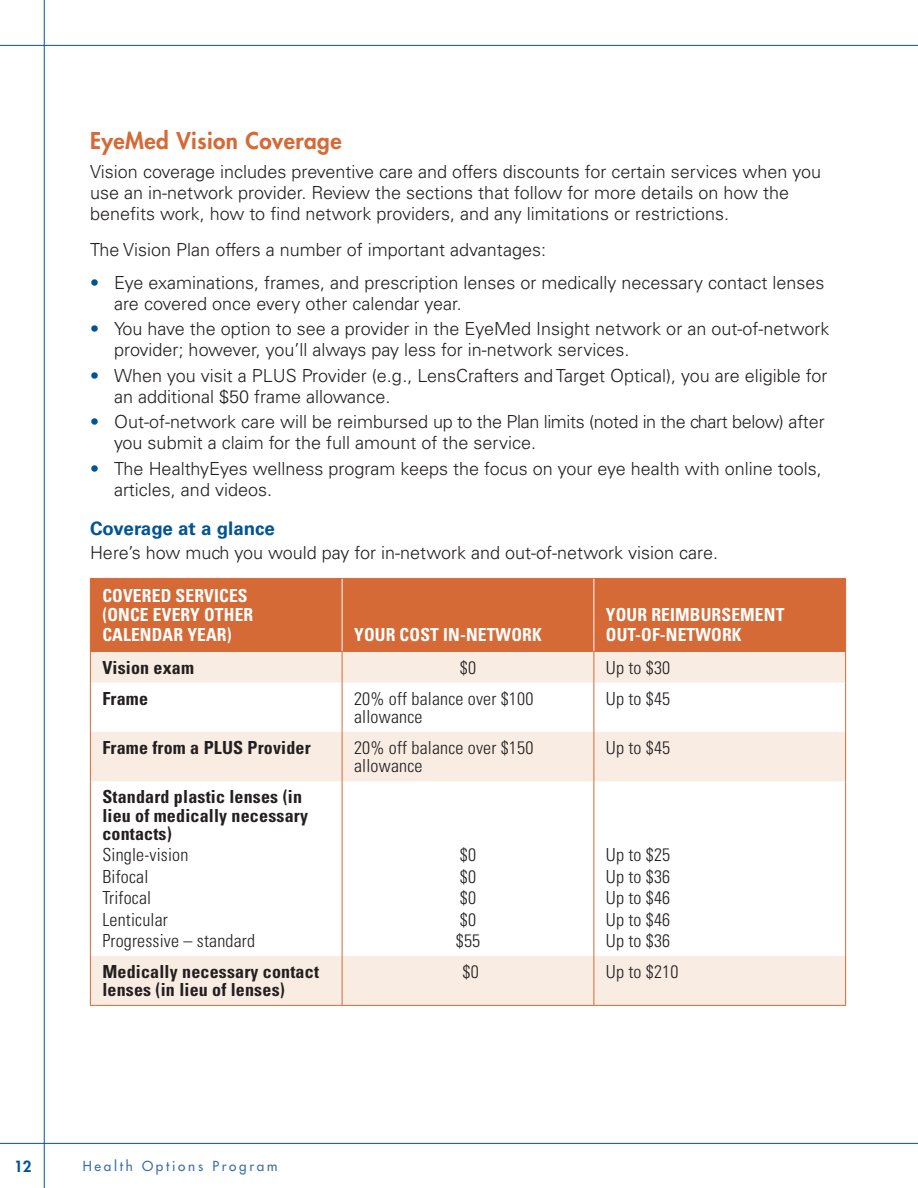
<style>
.page{position:relative;width:918px;height:1188px;background:#fff}
.page>*{position:absolute;margin:0;border:0;box-sizing:border-box;transform-origin:0 0}
.CK_B_head{font:800 22.5px "Futura Std";letter-spacing:.02em;color:#d56a37}
.CK_C_head{font:700 18.75px "Univers LT Std";color:#005495}
.CK_Body{font:300 18px/21px "Univers LT Std";color:#231f20}
.Text_1{font:300 condensed 18px/18.3px "Univers LT Std";letter-spacing:.01em;color:#231f20}
.Text_1-2{font:700 condensed 18px/18.3px "Univers LT Std";letter-spacing:.01em;color:#231f20}
.Text_1-3{font:700 condensed 18px/19.5px "Univers LT Std";letter-spacing:.01em;color:#fff}
.t1{font:800 15px "Futura Std";color:#005495}
.t2{font:500 13.5px "Futura Std";letter-spacing:.2em;color:#3a6fa9}
.s1{color:#005495}
</style>
<div class="page">
<div style="left:91px;top:579px;width:754px;height:72px;background:#d56a37"></div>
<svg style="left:91px;top:652px;width:754px;height:353px"></svg>
<hr style="left:90px;top:652px;width:1px;height:31px;background:#d56a37">
<hr style="left:90px;top:732px;width:1px;height:49px;background:#d56a37">
<hr style="left:90px;top:1005px;width:252px;height:1px;background:#d56a37">
<hr style="left:342px;top:1005px;width:252px;height:1px;background:#d56a37">
<hr style="left:594px;top:652px;width:1px;height:31px;background:#d56a37">
<hr style="left:594px;top:732px;width:1px;height:49px;background:#d56a37">
<hr style="left:594px;top:1005px;width:252px;height:1px;background:#d56a37">
<hr style="left:90px;top:683px;width:1px;height:49px;background:#d56a37">
<hr style="left:90px;top:781px;width:1px;height:175px;background:#d56a37">
<hr style="left:90px;top:956px;width:1px;height:49px;background:#d56a37">
<hr style="left:594px;top:683px;width:1px;height:49px;background:#d56a37">
<hr style="left:845px;top:683px;width:1px;height:49px;background:#d56a37">
<hr style="left:594px;top:781px;width:1px;height:175px;background:#d56a37">
<hr style="left:845px;top:781px;width:1px;height:175px;background:#d56a37">
<hr style="left:594px;top:956px;width:1px;height:49px;background:#d56a37">
<hr style="left:845px;top:956px;width:1px;height:49px;background:#d56a37">
<hr style="left:845px;top:652px;width:1px;height:31px;background:#d56a37">
<hr style="left:845px;top:732px;width:1px;height:49px;background:#d56a37">
<hr style="left:342px;top:652px;width:1px;height:31px;background:#d56a37">
<hr style="left:342px;top:683px;width:1px;height:49px;background:#d56a37">
<hr style="left:342px;top:732px;width:1px;height:49px;background:#d56a37">
<hr style="left:342px;top:781px;width:1px;height:175px;background:#d56a37">
<hr style="left:342px;top:956px;width:1px;height:49px;background:#d56a37">
<hr style="left:90px;top:578px;width:252px;height:1px;background:#d56a37">
<hr style="left:90px;top:579px;width:1px;height:72px;background:#d56a37">
<hr style="left:342px;top:578px;width:252px;height:1px;background:#d56a37">
<hr style="left:594px;top:578px;width:252px;height:1px;background:#d56a37">
<hr style="left:845px;top:579px;width:1px;height:72px;background:#d56a37">
<hr style="left:90px;top:651px;width:252px;height:1px;background:#d56a37">
<hr style="left:342px;top:651px;width:252px;height:1px;background:#d56a37">
<hr style="left:594px;top:651px;width:252px;height:1px;background:#d56a37">
<hr style="left:342px;top:579px;width:1px;height:72px;background:#fff">
<hr style="left:594px;top:579px;width:1px;height:72px;background:#fff">
<hr style="left:0;top:45px;width:918px;height:1px;background:#005495">
<hr style="left:44px;top:0;width:1px;height:1188px;background:#005495">
<hr style="left:0;top:1143px;width:918px;height:1px;background:#005495">
<h2 class="CK_B_head" style="left:90px;top:127px;width:253px">EyeMed Vision Coverage</h2>
<p class="CK_Body" style="left:90px;top:161px;width:733px">Vision coverage includes preventive care and offers discounts for certain services when you use an in-network provider. Review the sections that follow for more details on how the benefits work, how to find network providers, and any limitations or restrictions.</p>
<p class="CK_Body" style="left:90px;top:239px;width:458px">The Vision Plan offers a number of important advantages:</p>
<p class="CK_Body" style="left:114px;top:272px;width:712px;text-indent:-24px"><span class="s1">•</span> Eye examinations, frames, and prescription lenses or medically necessary contact lenses are covered once every other calendar year.</p>
<p class="CK_Body" style="left:114px;top:318px;width:717px;text-indent:-24px"><span class="s1">•</span> You have the option to see a provider in the EyeMed Insight network or an out-of-network provider; however, you’ll always pay less for in-network services.</p>
<p class="CK_Body" style="left:114px;top:365px;width:715px;text-indent:-24px"><span class="s1">•</span> When you visit a PLUS Provider (e.g., LensCrafters and Target Optical), you are eligible for an additional $50 frame allowance.</p>
<p class="CK_Body" style="left:114px;top:411px;width:712px;text-indent:-24px"><span class="s1">•</span> Out-of-network care will be reimbursed up to the Plan limits (noted in the chart below) after you submit a claim for the full amount of the service.</p>
<p class="CK_Body" style="left:114px;top:458px;width:709px;text-indent:-24px"><span class="s1">•</span> The HealthyEyes wellness program keeps the focus on your eye health with online tools, articles, and videos.</p>
<h3 class="CK_C_head" style="left:90px;top:517px;width:187px">Coverage at a glance</h3>
<p class="CK_Body" style="left:90px;top:542px;width:630px">Here’s how much you would pay for in-network and out-of-network vision care.</p>
<p class="Text_1-3" style="left:102px;top:586px;width:152px">COVERED SERVICES (ONCE EVERY OTHER<br>CALENDAR YEAR)</p>
<p class="Text_1-3" style="left:606px;top:605px;width:180px">YOUR REIMBURSEMENT<br>OUT-OF-NETWORK</p>
<p class="Text_1-3" style="left:354px;top:625px;width:189px">YOUR COST IN-NETWORK</p>
<p class="Text_1-2" style="left:102px;top:658px;width:93px">Vision exam</p>
<p class="Text_1" style="left:460px;top:658px;width:18px">$0</p>
<p class="Text_1" style="left:606px;top:658px;width:66px">Up to $30</p>
<p class="Text_1-2" style="left:102px;top:689px;width:47px">Frame</p>
<p class="Text_1" style="left:354px;top:689px;width:181px">20% off balance over $100 allowance</p>
<p class="Text_1" style="left:606px;top:689px;width:66px">Up to $45</p>
<p class="Text_1-2" style="left:102px;top:738px;width:210px">Frame from a PLUS Provider</p>
<p class="Text_1" style="left:354px;top:738px;width:181px">20% off balance over $150 allowance</p>
<p class="Text_1" style="left:606px;top:738px;width:66px">Up to $45</p>
<p class="Text_1-2" style="left:102px;top:788px;width:207px">Standard plastic lenses (in lieu of medically necessary contacts)</p>
<p class="Text_1" style="left:102px;top:846px;width:88px">Single-vision</p>
<p class="Text_1" style="left:102px;top:867px;width:48px">Bifocal</p>
<p class="Text_1" style="left:102px;top:889px;width:50px">Trifocal</p>
<p class="Text_1" style="left:102px;top:910px;width:67px">Lenticular</p>
<p class="Text_1" style="left:102px;top:931px;width:154px">Progressive – standard</p>
<p class="Text_1" style="left:460px;top:846px;width:18px">$0</p>
<p class="Text_1" style="left:460px;top:867px;width:18px">$0</p>
<p class="Text_1" style="left:460px;top:889px;width:18px">$0</p>
<p class="Text_1" style="left:460px;top:910px;width:18px">$0</p>
<p class="Text_1" style="left:456px;top:931px;width:26px">$55</p>
<p class="Text_1" style="left:606px;top:846px;width:66px">Up to $25</p>
<p class="Text_1" style="left:606px;top:867px;width:66px">Up to $36</p>
<p class="Text_1" style="left:606px;top:889px;width:66px">Up to $46</p>
<p class="Text_1" style="left:606px;top:910px;width:66px">Up to $46</p>
<p class="Text_1" style="left:606px;top:931px;width:66px">Up to $36</p>
<p class="Text_1-2" style="left:102px;top:962px;width:218px">Medically necessary contact lenses (in lieu of lenses)</p>
<p class="Text_1" style="left:463px;top:963px;width:18px">$0</p>
<p class="Text_1" style="left:606px;top:963px;width:74px">Up to $210</p>
<p class="t1" style="left:14px;top:1157px;width:19px">12</p>
<p class="t2" style="left:83px;top:1158px;width:196px">Health Options Program</p>
</div>
